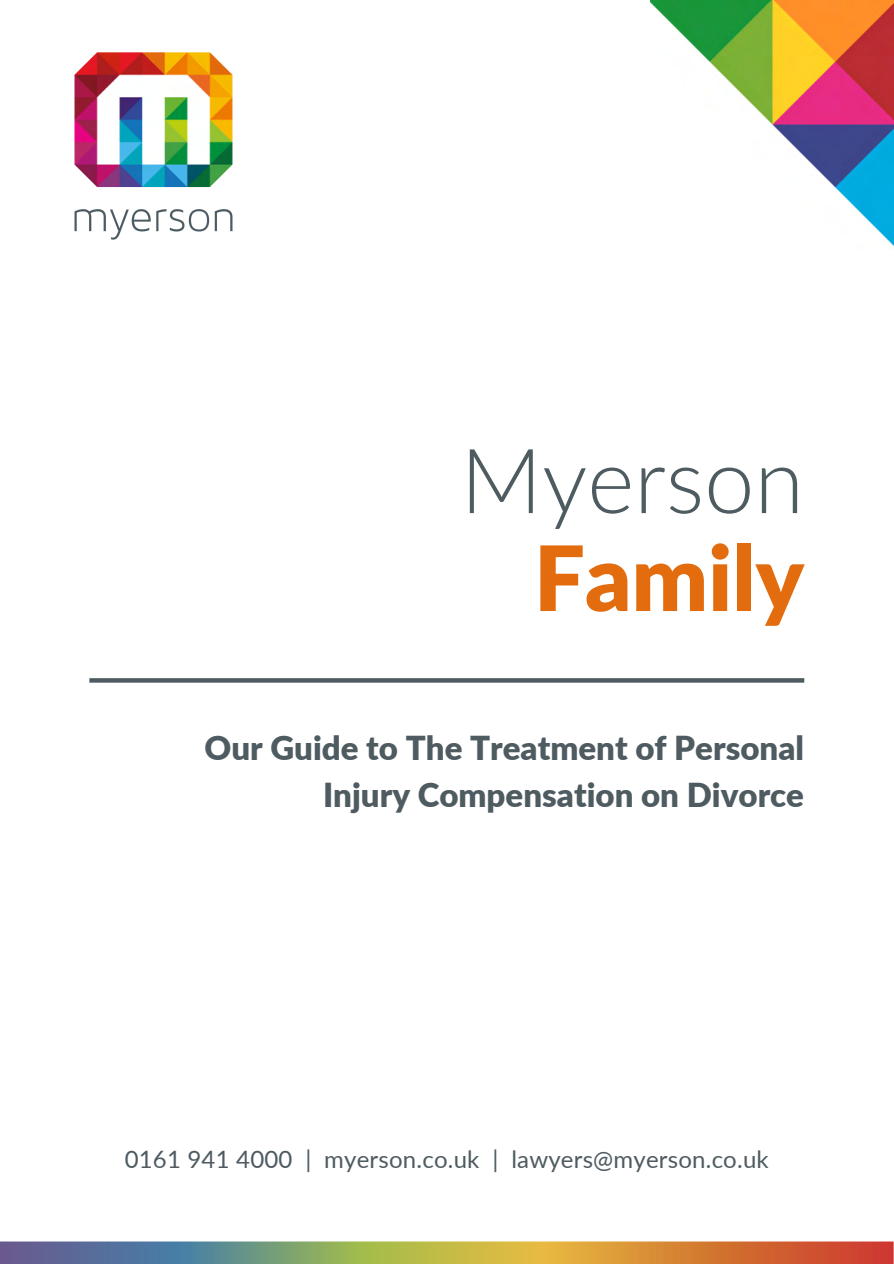
<style>
.page{position:relative;width:894px;height:1264px;background:#fff}
.page>*{position:absolute;margin:0;border:0;box-sizing:border-box;transform-origin:0 0}
.t1{font:300 90px/97.8px "Lato";color:#4e5b61;text-align:right}
.t2{font:900 33px/46.2px "Lato";color:#4e5b61;text-align:right}
.t3{font:24px "Lato";letter-spacing:.01em;color:#4e5b61}
.s1{font-weight:900;color:#e26c0e}
</style>
<div class="page">
<svg style="left:89px;top:678px;width:715px;height:4px;background:#556167"></svg>
<svg style="left:0;top:1241px;width:893px;height:22px;background:#a78c5d"></svg>
<img style="left:74px;top:52px;width:159px;height:188px">
<img style="left:650px;top:0;width:243px;height:246px">
<p class="t1" style="left:460px;top:429px;width:345px">Myerson<br><span class="s1">Family</span></p>
<p class="t2" style="left:204px;top:724px;width:601px">Our Guide to The Treatment of Personal<br>Injury Compensation on Divorce</p>
<h1 class="t3" style="left:125px;top:1144px;width:645px">0161 941 4000 | myerson.co.uk | lawyers@myerson.co.uk</h1>
</div>
